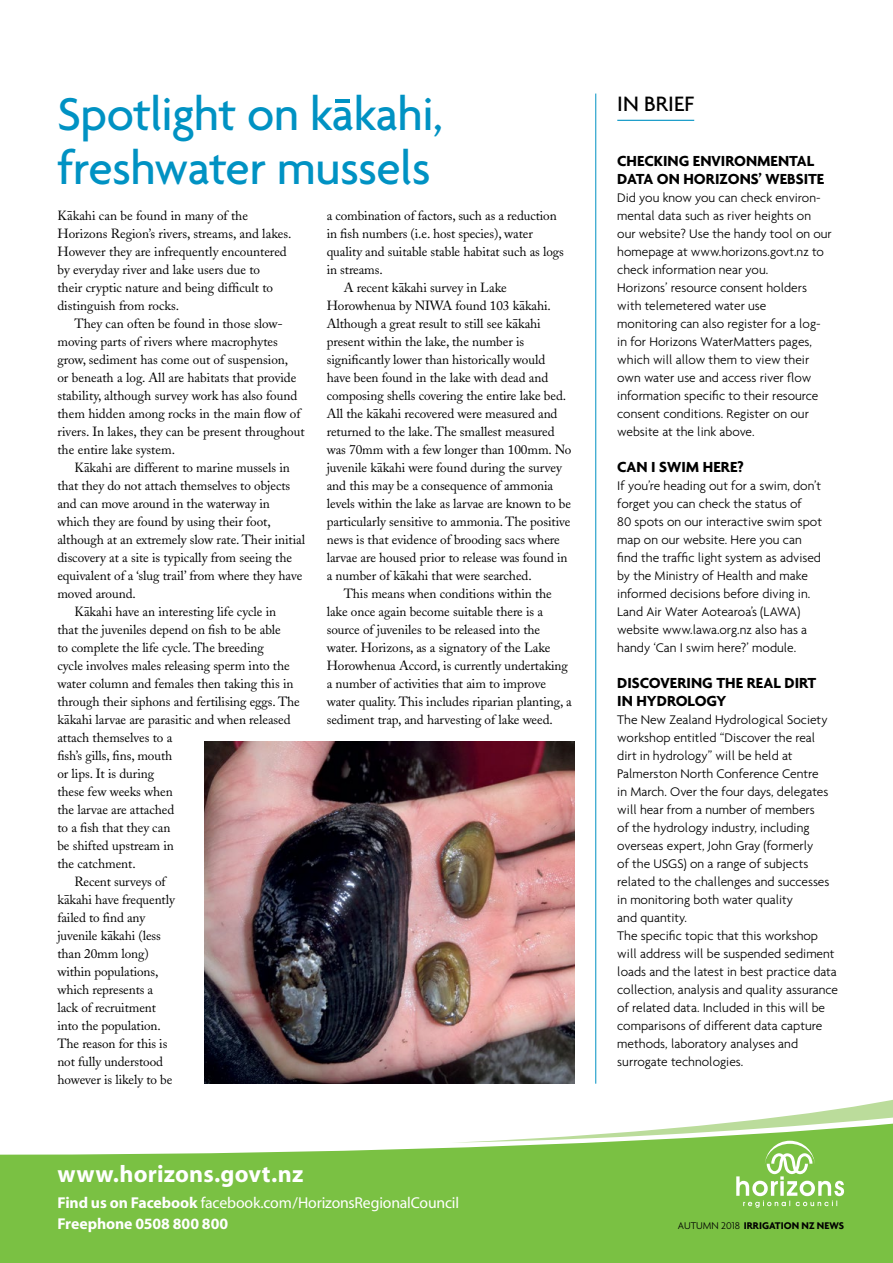
<style>
.page{position:relative;width:893px;height:1263px;background:#fff}
.page>*{position:absolute;margin:0;border:0;box-sizing:border-box;transform-origin:0 0}
.t1{font:500 49.5px/54px "Agenda";letter-spacing:-.015em;color:#0092c3}
.t2{font:700 24px "Myriad";letter-spacing:.005em;color:#fff}
.t3{font:500 22.5px "Agenda";color:#000}
.t4{font:700 15.75px/18px "Agenda";color:#000}
.t5{font:15.75px/21px "Myriad";letter-spacing:-.01em;color:#fff}
.t6{font:300 13.5px/18px "Agenda";color:#000}
.t7{font:13.2px/18px "Adobe Caslon";letter-spacing:-.005em;color:#000}
.t8{font:700 10.5px "Agenda";color:#000}
.s1{font-weight:700}
.s2{font-weight:300}
</style>
<div class="page">
<div style="left:0;top:1147px;width:893px;height:116px;background:#7ac143"></div>
<svg style="left:451px;top:1099px;width:442px;height:109px"></svg>
<hr style="left:595px;top:94px;width:1px;height:990px;background:#0092c3">
<hr style="left:617px;top:120px;width:77px;height:1px;background:#0092c3">
<img style="left:204px;top:742px;width:371px;height:342px">
<h1 class="t1" style="left:57px;top:85px;width:387px">Spotlight on k‑akahi, freshwater mussels</h1>
<p class="t7" style="left:57px;top:206px;width:236px">K‑akahi can be found in many of the Horizons Region’s rivers, streams, and lakes.<br>However they are infrequently encountered by everyday river and lake users due to<br>their cryptic nature and being difficult to distinguish from rocks.</p>
<p class="t7" style="left:57px;top:314px;width:249px;text-indent:17px">They can often be found in those slow&shy;moving parts of rivers where macrophytes grow, sediment has come out of suspension,<br>or beneath a log. All are habitats that provide stability, although survey work has also found them hidden among rocks in the main flow of rivers. In lakes, they can be present throughout the entire lake system.</p>
<p class="t7" style="left:74px;top:458px;width:217px">K‑akahi are different to marine mussels in</p>
<p class="t7" style="left:57px;top:476px;width:234px">that they do not attach themselves to objects</p>
<p class="t7" style="left:57px;top:494px;width:214px">and can move around in the waterway in</p>
<p class="t7" style="left:57px;top:512px;width:215px">which they are found by using their foot,</p>
<p class="t7" style="left:57px;top:530px;width:249px">although at an extremely slow rate. Their initial</p>
<p class="t7" style="left:57px;top:548px;width:236px">discovery at a site is typically from seeing the</p>
<p class="t7" style="left:57px;top:566px;width:247px">equivalent of a ‘slug trail’ from where they have</p>
<p class="t7" style="left:57px;top:584px;width:80px">moved around.</p>
<p class="t7" style="left:74px;top:602px;width:203px">K‑akahi have an interesting life cycle in</p>
<p class="t7" style="left:57px;top:620px;width:225px">that the juveniles depend on fish to be able</p>
<p class="t7" style="left:57px;top:638px;width:208px">to complete the life cycle. The breeding</p>
<p class="t7" style="left:57px;top:656px;width:234px">cycle involves males releasing sperm into the</p>
<p class="t7" style="left:57px;top:674px;width:238px">water column and females then taking this in</p>
<p class="t7" style="left:57px;top:692px;width:244px">through their siphons and fertilising eggs. The</p>
<p class="t7" style="left:57px;top:710px;width:235px">k‑akahi larvae are parasitic and when released</p>
<p class="t7" style="left:57px;top:728px;width:116px">attach themselves to a</p>
<p class="t7" style="left:57px;top:746px;width:116px">fish’s gills, fins, mouth</p>
<p class="t7" style="left:57px;top:764px;width:98px">or lips. It is during</p>
<p class="t7" style="left:57px;top:782px;width:117px">these few weeks when</p>
<p class="t7" style="left:57px;top:800px;width:118px">the larvae are attached</p>
<p class="t7" style="left:57px;top:818px;width:114px">to a fish that they can</p>
<p class="t7" style="left:57px;top:836px;width:118px">be shifted upstream in</p>
<p class="t7" style="left:57px;top:854px;width:80px">the catchment.</p>
<p class="t7" style="left:74px;top:872px;width:93px">Recent surveys of</p>
<p class="t7" style="left:57px;top:890px;width:119px">k‑akahi have frequently</p>
<p class="t7" style="left:57px;top:908px;width:89px">failed to find any</p>
<p class="t7" style="left:57px;top:926px;width:105px">juvenile k‑akahi (less</p>
<p class="t7" style="left:57px;top:944px;width:93px">than 20mm long)</p>
<p class="t7" style="left:57px;top:962px;width:103px">within populations,</p>
<p class="t7" style="left:57px;top:980px;width:97px">which represents a</p>
<p class="t7" style="left:57px;top:998px;width:100px">lack of recruitment</p>
<p class="t7" style="left:57px;top:1016px;width:105px">into the population.</p>
<p class="t7" style="left:57px;top:1034px;width:111px">The reason for this is</p>
<p class="t7" style="left:57px;top:1052px;width:107px">not fully understood</p>
<p class="t7" style="left:57px;top:1070px;width:116px">however is likely to be</p>
<p class="t7" style="left:327px;top:206px;width:231px">a combination of factors, such as a reduction</p>
<p class="t7" style="left:327px;top:224px;width:208px">in fish numbers (i.e. host species), water</p>
<p class="t7" style="left:327px;top:242px;width:239px">quality and suitable stable habitat such as logs</p>
<p class="t7" style="left:327px;top:260px;width:58px">in streams.</p>
<p class="t7" style="left:344px;top:278px;width:165px">A recent k‑akahi survey in Lake</p>
<p class="t7" style="left:327px;top:296px;width:226px">Horowhenua by NIWA found 103 k‑akahi.</p>
<p class="t7" style="left:327px;top:314px;width:216px">Although a great result to still see k‑akahi</p>
<p class="t7" style="left:327px;top:332px;width:199px">present within the lake, the number is</p>
<p class="t7" style="left:327px;top:350px;width:220px">significantly lower than historically would</p>
<p class="t7" style="left:327px;top:368px;width:223px">have been found in the lake with dead and</p>
<p class="t7" style="left:327px;top:386px;width:241px">composing shells covering the entire lake bed.</p>
<p class="t7" style="left:327px;top:404px;width:232px">All the k‑akahi recovered were measured and</p>
<p class="t7" style="left:327px;top:422px;width:229px">returned to the lake. The smallest measured</p>
<p class="t7" style="left:327px;top:440px;width:246px">was 70mm with a few longer than 100mm. No</p>
<p class="t7" style="left:327px;top:458px;width:237px">juvenile k‑akahi were found during the survey</p>
<p class="t7" style="left:327px;top:476px;width:228px">and this may be a consequence of ammonia</p>
<p class="t7" style="left:327px;top:494px;width:246px">levels within the lake as larvae are known to be</p>
<p class="t7" style="left:327px;top:512px;width:245px">particularly sensitive to ammonia. The positive</p>
<p class="t7" style="left:327px;top:530px;width:235px">news is that evidence of brooding sacs where</p>
<p class="t7" style="left:327px;top:548px;width:242px">larvae are housed prior to release was found in</p>
<p class="t7" style="left:327px;top:566px;width:207px">a number of k‑akahi that were searched.</p>
<p class="t7" style="left:344px;top:584px;width:210px">This means when conditions within the</p>
<p class="t7" style="left:327px;top:602px;width:218px">lake once again become suitable there is a</p>
<p class="t7" style="left:327px;top:620px;width:215px">source of juveniles to be released into the</p>
<p class="t7" style="left:327px;top:638px;width:225px">water. Horizons, as a signatory of the Lake</p>
<p class="t7" style="left:327px;top:656px;width:243px">Horowhenua Accord, is currently undertaking</p>
<p class="t7" style="left:327px;top:674px;width:221px">a number of activities that aim to improve</p>
<p class="t7" style="left:327px;top:692px;width:246px">water quality. This includes riparian planting, a</p>
<p class="t7" style="left:327px;top:710px;width:228px">sediment trap, and harvesting of lake weed.</p>
<h2 class="t2" style="left:57px;top:1162px;width:247px">www.horizons.govt.nz</h2>
<p class="t5" style="left:57px;top:1193px;width:403px"><span class="s1">Find us on Facebook</span> facebook.com/HorizonsRegionalCouncil<br><span class="s1">Freephone 0508 800 800</span></p>
<h3 class="t3" style="left:617px;top:90px;width:78px">IN BRIEF</h3>
<p class="t4" style="left:617px;top:151px;width:209px">CHECKING ENVIRONMENTAL<br>DATA ON HORIZONS’ WEBSITE</p>
<p class="t6" style="left:617px;top:188px;width:216px">Did you know you can check environ&shy;mental data such as river heights on our website? Use the handy tool on our homepage at www.horizons.govt.nz to check information near you.<br>Horizons’ resource consent holders with telemetered water use<br>monitoring can also register for a log&shy;in for Horizons WaterMatters pages, which will allow them to view their own water use and access river flow information specific to their resource consent conditions. Register on our website at the link above.</p>
<p class="t4" style="left:617px;top:457px;width:128px">CAN I SWIM HERE?</p>
<p class="t6" style="left:617px;top:476px;width:206px">If you’re heading out for a swim, don’t forget you can check the status of<br>80 spots on our interactive swim spot map on our website. Here you can find the traffic light system as advised by the Ministry of Health and make informed decisions before diving in.<br>Land Air Water Aotearoa’s (LAWA) website www.lawa.org.nz also has a handy ‘Can I swim here?’ module.</p>
<p class="t4" style="left:617px;top:673px;width:200px">DISCOVERING THE REAL DIRT<br>IN HYDROLOGY</p>
<p class="t6" style="left:617px;top:710px;width:222px">The New Zealand Hydrological Society workshop entitled “Discover the real dirt in hydrology” will be held at Palmerston North Conference Centre<br>in March. Over the four days, delegates will hear from a number of members<br>of the hydrology industry, including overseas expert, John Gray (formerly<br>of the USGS) on a range of subjects related to the challenges and successes in monitoring both water quality<br>and quantity.<br>The specific topic that this workshop will address will be suspended sediment loads and the latest in best practice data collection, analysis and quality assurance of related data. Included in this will be comparisons of different data capture methods, laboratory analyses and surrogate technologies.</p>
<p class="t8" style="left:678px;top:1219px;width:168px"><span class="s2">AUTUMN 2018</span> IRRIGATION NZ NEWS</p>
</div>
